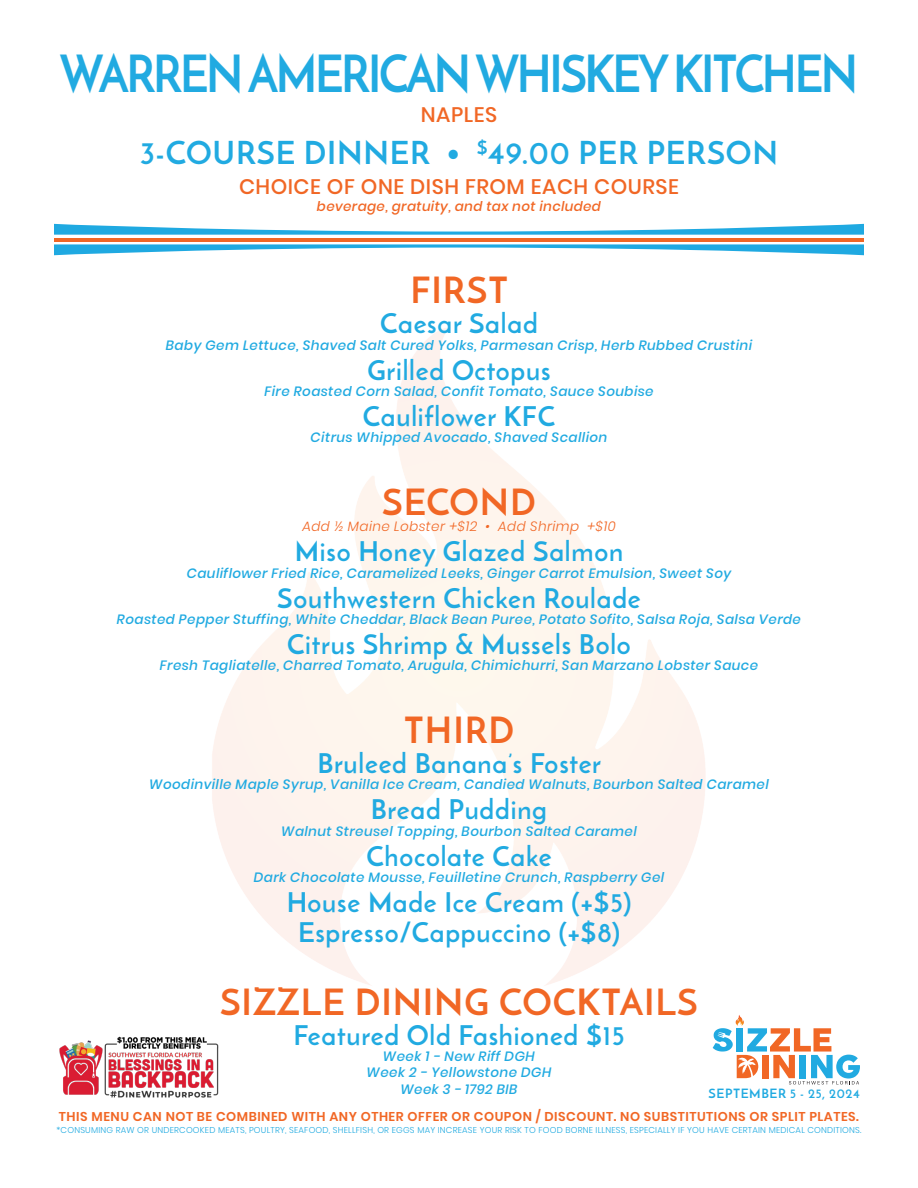
<style>
.page{position:relative;width:918px;height:1188px;background:#fff}
.page>*{position:absolute;margin:0;border:0;box-sizing:border-box;transform-origin:0 0}
.t1{font:700 51px "Josefin Sans";letter-spacing:-.05em;color:#21aae1;scale:.9 1}
.t2{font:700 36px "Josefin Sans";letter-spacing:.025em;color:#f16725}
.t3{font:700 31.5px "Josefin Sans";letter-spacing:.025em;color:#21aae1}
.t4{font:700 27px "Josefin Sans";letter-spacing:.03em;color:#21aae1}
.t5{font:500 21px "Poppins";letter-spacing:.025em;color:#f16725}
.t6{font:italic 500 13.5px "Poppins";letter-spacing:.03em;color:#21aae1}
.t7{font:italic 500 13.5px "Poppins";letter-spacing:.025em;color:#f16725}
.t8{font:italic 300 13.5px "Poppins";letter-spacing:.03em;color:#f16725}
.t9{font:600 12.75px "Poppins";letter-spacing:.04em;color:#f16725}
.t10{font:700 12.75px "Josefin Sans";letter-spacing:.045em;color:#21aae1}
.t11{font:300 8.55px "Poppins";letter-spacing:.025em;color:#21aae1}
</style>
<div class="page">
<img style="left:59px;top:1036px;width:160px;height:62px">
<svg style="left:713px;top:1028px;width:147px;height:57px"></svg>
<svg style="left:54px;top:224px;width:810px;height:11px"></svg>
<hr style="left:54px;top:238px;width:810px;height:3px;background:#f06625">
<svg style="left:54px;top:244px;width:810px;height:11px"></svg>
<img style="left:212px;top:328px;width:532px;height:698px">
<p class="t1" style="left:60px;top:42px;width:888px">WARREN AMERICAN WHISKEY KITCHEN</p>
<p class="t5" style="left:421px;top:103px;width:78px">NAPLES</p>
<p class="t3" style="left:140px;top:133px;width:639px">3-COURSE DINNER • <sup>$</sup>49.00 PER PERSON</p>
<p class="t5" style="left:239px;top:175px;width:441px">CHOICE OF ONE DISH FROM EACH COURSE</p>
<p class="t7" style="left:317px;top:198px;width:286px">beverage, gratuity, and tax not included</p>
<p class="t2" style="left:411px;top:268px;width:99px">FIRST</p>
<p class="t4" style="left:380px;top:307px;width:159px">Caesar Salad</p>
<p class="t6" style="left:166px;top:337px;width:588px">Baby Gem Lettuce, Shaved Salt Cured Yolks, Parmesan Crisp, Herb Rubbed Crustini</p>
<p class="t4" style="left:367px;top:353px;width:185px">Grilled Octopus</p>
<p class="t6" style="left:264px;top:383px;width:391px">Fire Roasted Corn Salad, Confit Tomato, Sauce Soubise</p>
<p class="t4" style="left:363px;top:399px;width:194px">Cauliflower KFC</p>
<p class="t6" style="left:311px;top:430px;width:298px">Citrus Whipped Avocado, Shaved Scallion</p>
<p class="t2" style="left:382px;top:480px;width:155px">SECOND</p>
<p class="t8" style="left:302px;top:519px;width:315px">Add ½ Maine Lobster +$12 • Add Shrimp +$10</p>
<p class="t4" style="left:295px;top:535px;width:330px">Miso Honey Glazed Salmon</p>
<p class="t6" style="left:187px;top:565px;width:546px">Cauliflower Fried Rice, Caramelized Leeks, Ginger Carrot Emulsion, Sweet Soy</p>
<p class="t4" style="left:277px;top:581px;width:365px">Southwestern Chicken Roulade</p>
<p class="t6" style="left:117px;top:611px;width:686px">Roasted Pepper Stuffing, White Cheddar, Black Bean Puree, Potato Sofito, Salsa Roja, Salsa Verde</p>
<p class="t4" style="left:287px;top:627px;width:345px">Citrus Shrimp &amp; Mussels Bolo</p>
<p class="t6" style="left:160px;top:658px;width:600px">Fresh Tagliatelle, Charred Tomato, Arugula, Chimichurri, San Marzano Lobster Sauce</p>
<p class="t2" style="left:404px;top:708px;width:112px">THIRD</p>
<p class="t4" style="left:317px;top:747px;width:285px">Bruleed Banana’s Foster</p>
<p class="t6" style="left:149px;top:777px;width:621px">Woodinville Maple Syrup, Vanilla Ice Cream, Candied Walnuts, Bourbon Salted Caramel</p>
<p class="t4" style="left:371px;top:793px;width:178px">Bread Pudding</p>
<p class="t6" style="left:281px;top:823px;width:357px">Walnut Streusel Topping, Bourbon Salted Caramel</p>
<p class="t4" style="left:366px;top:839px;width:187px">Chocolate Cake</p>
<p class="t6" style="left:254px;top:869px;width:412px">Dark Chocolate Mousse, Feuilletine Crunch, Raspberry Gel</p>
<p class="t4" style="left:287px;top:885px;width:346px">House Made Ice Cream (+$5)</p>
<p class="t4" style="left:298px;top:915px;width:324px">Espresso/Cappuccino (+$8)</p>
<p class="t2" style="left:220px;top:980px;width:479px">SIZZLE DINING COCKTAILS</p>
<p class="t4" style="left:294px;top:1019px;width:332px">Featured Old Fashioned $15</p>
<p class="t6" style="left:383px;top:1049px;width:154px">Week 1 - New Riff DGH</p>
<p class="t6" style="left:367px;top:1065px;width:186px">Week 2 - Yellowstone DGH</p>
<p class="t6" style="left:400px;top:1081px;width:119px">Week 3 - 1792 BIB</p>
<p class="t10" style="left:709px;top:1086px;width:153px">SEPTEMBER 5 - 25, 2024</p>
<p class="t9" style="left:59px;top:1109px;width:802px">THIS MENU CAN NOT BE COMBINED WITH ANY OTHER OFFER OR COUPON / DISCOUNT. NO SUBSTITUTIONS OR SPLIT PLATES.</p>
<p class="t11" style="left:57px;top:1125px;width:806px">*CONSUMING RAW OR UNDERCOOKED MEATS, POULTRY, SEAFOOD, SHELLFISH, OR EGGS MAY INCREASE YOUR RISK TO FOOD BORNE ILLNESS, ESPECIALLY IF YOU HAVE CERTAIN MEDICAL CONDITIONS.</p>
</div>
